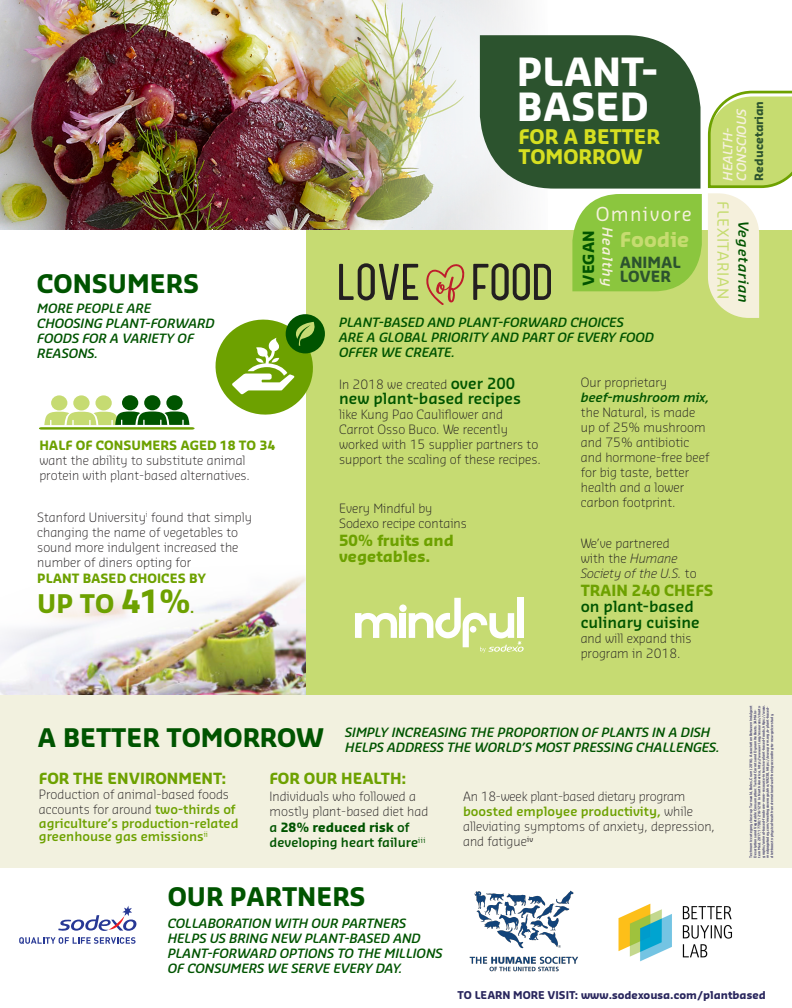
<style>
.page{position:relative;width:792px;height:1008px;background:#fff}
.page>*{position:absolute;margin:0;border:0;box-sizing:border-box;transform-origin:0 0}
.t1{font:700 37.95px "Sansa Pro";color:#fff}
.t2{font:700 25.05px "Sansa Pro";color:#6da100}
.t3{font:700 25px "Sansa Pro";color:#005400}
.t4{font:700 20.05px "Sansa Pro";color:#c6dc70}
.t5{font:700 19.75px/19.8px "Sansa Pro";color:#d6df21}
.t6{font:18.8px "Sansa Pro";letter-spacing:.07em;color:#f5f0dc}
.t7{font:600 15.05px/16.3px "Sansa Pro";color:#005400}
.t8{font:700 15.05px/16.3px "Sansa Pro";color:#6da100}
.t9{font:700 15.05px/13.8px "Sansa Pro";color:#2c532e}
.t10{font:15.05px "Sansa Pro";letter-spacing:.04em;color:#c6dc70}
.t11{font:700 15.05px "Sansa Pro";color:#005400}
.t12{font:italic 600 13.55px "Sansa Pro";letter-spacing:.08em;color:#005400}
.t13{font:italic 600 13.55px "Sansa Pro";letter-spacing:.08em;color:#f5f0dc}
.t14{font:300 12.55px/15.1px "Sansa Pro";color:#231f20}
.t15{font:italic 600 12.55px/15.1px "Sansa Pro";color:#005400}
.t16{font:600 12.55px/13.8px "Sansa Pro";color:#6da100}
.t17{font:600 12.55px/15.1px "Sansa Pro";color:#005400}
.t18{font:700 12.55px "Sansa Pro";color:#6da100}
.t19{font:italic 600 12.55px "Sansa Pro";letter-spacing:-.01em;color:#f5f0dc}
.t20{font:700 11.3px "Sansa Pro";color:#2c532e}
.t21{font:700 10.5px "Sansa Pro";color:#29265d}
.t22{font:600 3.35px/4.2px "Sansa Pro";color:#29265d}
.s1{font-weight:700;color:#6da100}
.s2{font-size:31.35px}
.s3{font-weight:600;font-size:15.05px;color:#005400}
.s4{font-style:italic}
.s5{font-weight:600;color:#6da100}
.s6{font-weight:700}
</style>
<div class="page">
<img style="left:0;top:591px;width:307px;height:104px">
<div style="left:130px;top:546px;width:196px;height:54px;background:#fff"></div>
<div style="left:0;top:695px;width:792px;height:173px;background:#f2f1df"></div>
<div style="left:307px;top:230px;width:485px;height:465px;background:#c6db72"></div>
<img style="left:0;top:0;width:522px;height:230px">
<img style="left:618px;top:903px;width:114px;height:59px">
<img style="left:469px;top:890px;width:109px;height:82px">
<div style="left:73px;top:395px;width:17px;height:15px;background:#c6db72;border-radius:50%"></div>
<div style="left:51px;top:395px;width:16px;height:15px;background:#c6db72;border-radius:50%"></div>
<div style="left:95px;top:395px;width:17px;height:15px;background:#c6db72;border-radius:50%"></div>
<div style="left:144px;top:395px;width:16px;height:15px;background:#005400;border-radius:50%"></div>
<div style="left:122px;top:395px;width:16px;height:15px;background:#005400;border-radius:50%"></div>
<div style="left:166px;top:395px;width:17px;height:15px;background:#005400;border-radius:50%"></div>
<svg style="left:39px;top:412px;width:156px;height:18px"></svg>
<svg style="left:572px;top:90px;width:220px;height:228px"></svg>
<div style="left:286px;top:314px;width:39px;height:39px;background:#005400;border-radius:50%"></div>
<svg style="left:215px;top:314px;width:104px;height:107px"></svg>
<svg style="left:355px;top:613px;width:42px;height:25px"></svg>
<div style="left:400px;top:613px;width:6px;height:25px;background:#fff"></div>
<div style="left:399px;top:604px;width:8px;height:8px;background:#fff;border-radius:50%"></div>
<svg style="left:409px;top:598px;width:115px;height:55px"></svg>
<svg style="left:480px;top:35px;width:221px;height:154px;background:#3a5e3c"></svg>
<svg style="left:339px;top:263px;width:79px;height:37px"></svg>
<svg style="left:473px;top:263px;width:78px;height:37px"></svg>
<svg style="left:426px;top:264px;width:39px;height:41px"></svg>
<svg style="left:19px;top:906px;width:118px;height:38px"></svg>
<p class="t3" style="left:37px;top:267px;width:164px">CONSUMERS</p>
<p class="t15" style="left:37px;top:300px;width:179px">MORE PEOPLE ARE<br>CHOOSING PLANT-FORWARD<br>FOODS FOR A VARIETY OF<br>REASONS.</p>
<p class="t14" style="left:39px;top:438px;width:237px"><span class="s1">HALF OF CONSUMERS AGED 18 TO 34 </span>want the ability to substitute animal protein with plant-based alternatives.</p>
<p class="t14" style="left:37px;top:509px;width:216px">Stanford University<sup>i</sup> found that simply changing the name of vegetables to sound more indulgent increased the number of diners opting for</p>
<p class="t18" style="left:37px;top:570px;width:171px">PLANT BASED CHOICES BY</p>
<p class="t2" style="left:37px;top:587px;width:155px">UP TO <span class="s2">41%</span></p>
<p class="t18" style="left:190px;top:600px;width:6px">.</p>
<p class="t1" style="left:517px;top:47px;width:142px">PLANT-</p>
<p class="t1" style="left:517px;top:82px;width:133px">BASED</p>
<p class="t5" style="left:518px;top:126px;width:143px">FOR A BETTER<br>TOMORROW</p>
<p class="t6" style="left:596px;top:201px;width:98px">Omnivore</p>
<p class="t13" style="left:617px;top:227px;width:61px;rotate:90deg">Healthy</p>
<p class="t11" style="left:579px;top:286px;width:56px;rotate:-90deg">VEGAN</p>
<p class="t4" style="left:620px;top:227px;width:71px">Foodie</p>
<p class="t9" style="left:620px;top:255px;width:63px">ANIMAL<br>LOVER</p>
<p class="t15" style="left:339px;top:314px;width:316px">PLANT-BASED AND PLANT-FORWARD CHOICES<br>ARE A GLOBAL PRIORITY AND PART OF EVERY FOOD<br>OFFER WE CREATE.</p>
<p class="t19" style="left:733px;top:181px;width:73px;rotate:-90deg">CONSCIOUS</p>
<p class="t20" style="left:751px;top:181px;width:81px;rotate:-90deg">Reducetarian</p>
<p class="t19" style="left:720px;top:181px;width:54px;rotate:-90deg">HEALTH-</p>
<p class="t10" style="left:733px;top:201px;width:99px;rotate:90deg">FLEXITARIAN</p>
<p class="t12" style="left:753px;top:221px;width:84px;rotate:90deg">Vegetarian</p>
<p class="t14" style="left:339px;top:377px;width:178px">In 2018 we created <span class="s3">over 200</span></p>
<p class="t7" style="left:339px;top:390px;width:183px">new plant-based recipes</p>
<p class="t14" style="left:339px;top:407px;width:203px">like Kung Pao Cauliflower and Carrot Osso Buco. We recently worked with 15 supplier partners to support the scaling of these recipes.</p>
<p class="t14" style="left:339px;top:501px;width:129px">Every Mindful by<br>Sodexo recipe contains</p>
<p class="t8" style="left:339px;top:532px;width:116px">50% fruits and vegetables.</p>
<p class="t14" style="left:581px;top:374px;width:88px">Our proprietary</p>
<p class="t15" style="left:581px;top:389px;width:130px">beef-mushroom mix,</p>
<p class="t14" style="left:581px;top:405px;width:116px">the Natural, is made</p>
<p class="t14" style="left:581px;top:420px;width:126px">up of 25% mushroom</p>
<p class="t14" style="left:581px;top:435px;width:110px">and 75% antibiotic</p>
<p class="t14" style="left:581px;top:450px;width:130px">and hormone-free beef</p>
<p class="t14" style="left:581px;top:465px;width:110px">for big taste, better health and a lower carbon footprint.</p>
<p class="t14" style="left:581px;top:536px;width:117px">We’ve partnered with the <span class="s4">Humane<br>Society of the U.S.</span> to</p>
<p class="t7" style="left:581px;top:581px;width:134px"><span class="s1">TRAIN 240 CHEFS </span>on plant-based culinary cuisine</p>
<p class="t14" style="left:581px;top:631px;width:112px">and will expand this program in 2018.</p>
<p class="t3" style="left:38px;top:722px;width:288px">A BETTER TOMORROW</p>
<p class="t15" style="left:345px;top:724px;width:376px">SIMPLY INCREASING THE PROPORTION OF PLANTS IN A DISH<br>HELPS ADDRESS THE WORLD’S MOST PRESSING CHALLENGES.</p>
<p class="t8" style="left:39px;top:769px;width:189px">FOR THE ENVIRONMENT:</p>
<p class="t14" style="left:39px;top:786px;width:198px">Production of animal-based foods accounts for around <span class="s5">two-thirds of</span></p>
<p class="t16" style="left:39px;top:816px;width:201px">agriculture’s production-related greenhouse gas emissions<sup>ii</sup></p>
<p class="t8" style="left:270px;top:769px;width:138px">FOR OUR HEALTH:</p>
<p class="t14" style="left:270px;top:788px;width:160px">Individuals who followed a mostly plant-based diet had</p>
<p class="t17" style="left:270px;top:819px;width:158px">a <span class="s6">28% reduced risk</span> of developing heart failure<sup>iii</sup></p>
<p class="t3" style="left:168px;top:880px;width:199px">OUR PARTNERS</p>
<p class="t15" style="left:168px;top:915px;width:276px">COLLABORATION WITH OUR PARTNERS HELPS US BRING NEW PLANT-BASED AND PLANT-FORWARD OPTIONS TO THE MILLIONS OF CONSUMERS WE SERVE EVERY DAY.</p>
<p class="t14" style="left:463px;top:788px;width:253px">An 18-week plant-based dietary program <span class="s5">boosted employee productivity,</span> while alleviating symptoms of anxiety, depression, and fatigue<sup>iv</sup></p>
<p class="t22" style="left:749px;top:858px;width:154px;rotate:-90deg">Technomic category close-up Turnwald, Boles, Crum (2016). Association Between Indulgent Descriptions and Vegetable Consumption: Twisted Carrots and Dynamite Beets. JAMA In&shy;tern Med. 2017;177(8):1216-1218 In North America, http://www.wri.org/resources/charts&shy;graphs/animal-based-foods-are-more-resource-intensive-plant-based-foods, https://www. medpagetoday.com/meetingcoverage/aha/69238, https://www.pcrm.org/a-plant-based&shy;diet-boosts-physical-health-and-emotional-well-being-according-to-new-geico-study</p>
<p class="t21" style="left:457px;top:988px;width:310px">TO LEARN MORE VISIT: www.sodexousa.com/plantbased</p>
</div>
